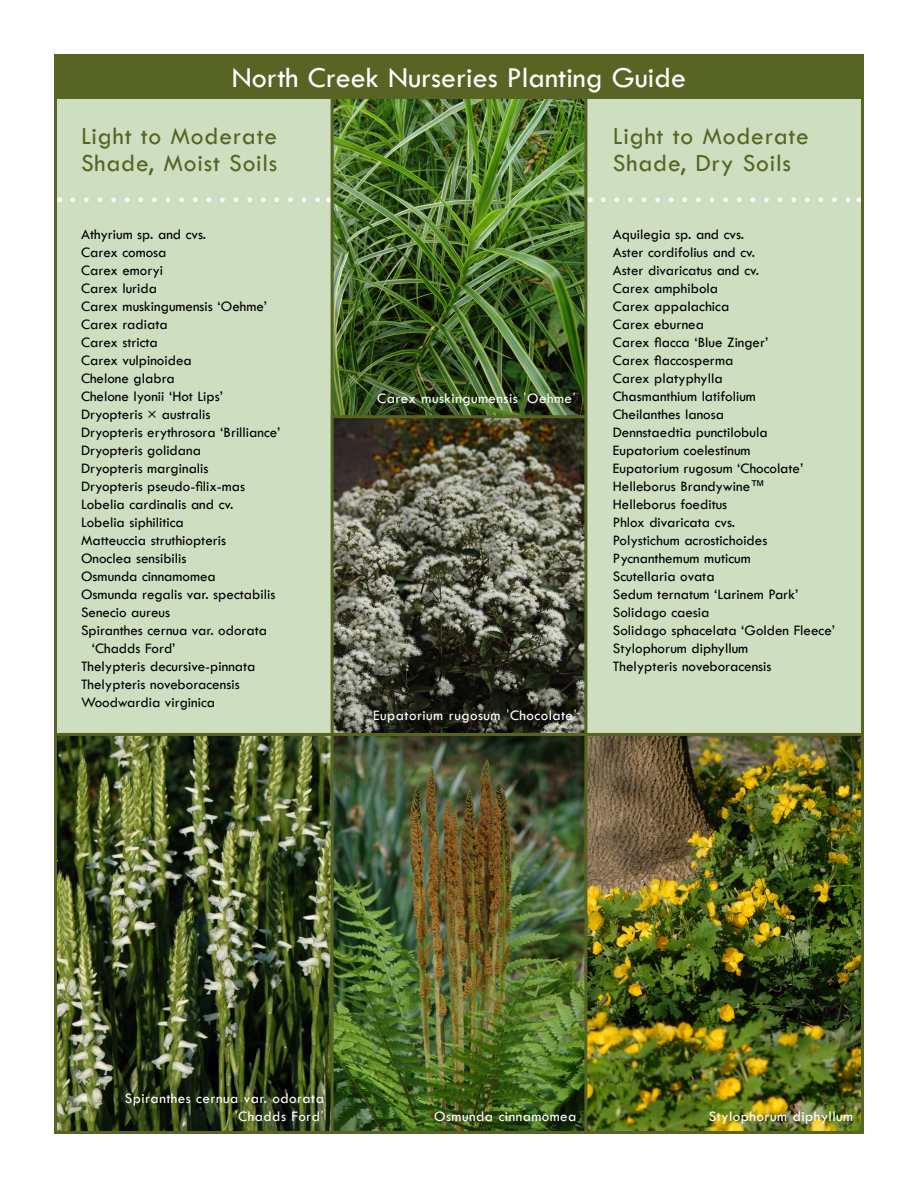
<style>
.page{position:relative;width:918px;height:1188px;background:#fff}
.page>*{position:absolute;margin:0;border:0;box-sizing:border-box;transform-origin:0 0}
.t1{font:30px "Tw Cen";color:#fff}
.t2{font:25.5px/27px "Tw Cen";letter-spacing:.03em;color:#576423}
.t3{font:15px/18px "Tw Cen";color:#000}
.t4{font:15px/18px "Tw Cen";letter-spacing:.03em;color:#fff;text-align:right}
.s1{font-family:"Adobe Garamond Pro"}
</style>
<div class="page">
<div style="left:54px;top:54px;width:810px;height:45px;background:#576423"></div>
<div style="left:586px;top:99px;width:278px;height:635px;background:#cedfc1"></div>
<svg style="left:603px;top:198px;width:248px;height:4px"></svg>
<div style="left:54px;top:99px;width:278px;height:635px;background:#cedfc1"></div>
<svg style="left:73px;top:198px;width:247px;height:4px"></svg>
<img style="left:334px;top:99px;width:250px;height:634px">
<img style="left:57px;top:736px;width:804px;height:395px">
<hr style="left:54px;top:99px;width:3px;height:1035px;background:#576423">
<hr style="left:54px;top:1131px;width:810px;height:3px;background:#576423">
<hr style="left:331px;top:99px;width:3px;height:1035px;background:#576423">
<hr style="left:56px;top:733px;width:806px;height:3px;background:#576423">
<hr style="left:584px;top:97px;width:3px;height:1035px;background:#576423">
<hr style="left:861px;top:99px;width:3px;height:1035px;background:#576423">
<hr style="left:332px;top:415px;width:254px;height:3px;background:#576423">
<h1 class="t1" style="left:232px;top:59px;width:456px">North Creek Nurseries Planting Guide</h1>
<h2 class="t2" style="left:81px;top:122px;width:198px">Light to Moderate<br>Shade, Moist Soils</h2>
<p class="t3" style="left:81px;top:226px;width:127px">Athyrium sp. and cvs.</p>
<p class="t3" style="left:81px;top:244px;width:87px">Carex comosa</p>
<p class="t3" style="left:81px;top:262px;width:84px">Carex emoryi</p>
<p class="t3" style="left:81px;top:280px;width:78px">Carex lurida</p>
<p class="t3" style="left:81px;top:298px;width:188px">Carex muskingumensis ‘Oehme’</p>
<p class="t3" style="left:81px;top:316px;width:88px">Carex radiata</p>
<p class="t3" style="left:81px;top:334px;width:78px">Carex stricta</p>
<p class="t3" style="left:81px;top:352px;width:112px">Carex vulpinoidea</p>
<p class="t3" style="left:81px;top:370px;width:95px">Chelone glabra</p>
<p class="t3" style="left:81px;top:388px;width:144px">Chelone lyonii ‘Hot Lips’</p>
<p class="t3" style="left:81px;top:406px;width:131px">Dryopteris × australis</p>
<p class="t3" style="left:81px;top:424px;width:201px">Dryopteris erythrosora ‘Brilliance’</p>
<p class="t3" style="left:81px;top:442px;width:122px">Dryopteris golidana</p>
<p class="t3" style="left:81px;top:460px;width:129px">Dryopteris marginalis</p>
<p class="t3" style="left:81px;top:478px;width:166px">Dryopteris pseudo-filix-mas</p>
<p class="t3" style="left:81px;top:496px;width:154px">Lobelia cardinalis and cv.</p>
<p class="t3" style="left:81px;top:514px;width:104px">Lobelia siphilitica</p>
<p class="t3" style="left:81px;top:532px;width:147px">Matteuccia struthiopteris</p>
<p class="t3" style="left:81px;top:550px;width:107px">Onoclea sensibilis</p>
<p class="t3" style="left:81px;top:568px;width:136px">Osmunda cinnamomea</p>
<p class="t3" style="left:81px;top:586px;width:196px">Osmunda regalis var. spectabilis</p>
<p class="t3" style="left:81px;top:604px;width:91px">Senecio aureus</p>
<p class="t3" style="left:81px;top:622px;width:188px">Spiranthes cernua var. odorata</p>
<p class="t3" style="left:92px;top:640px;width:85px">‘Chadds Ford’</p>
<p class="t3" style="left:81px;top:658px;width:176px">Thelypteris decursive-pinnata</p>
<p class="t3" style="left:81px;top:676px;width:160px">Thelypteris noveboracensis</p>
<p class="t3" style="left:81px;top:694px;width:136px">Woodwardia virginica</p>
<p class="t4" style="left:377px;top:389px;width:200px">Carex muskingumensis <span class="s1">'</span>Oehme<span class="s1">'</span></p>
<p class="t4" style="left:373px;top:706px;width:206px">Eupatorium rugosum <span class="s1">'</span>Chocolate<span class="s1">'</span></p>
<h2 class="t2" style="left:613px;top:122px;width:198px">Light to Moderate<br>Shade, Dry Soils</h2>
<p class="t3" style="left:613px;top:226px;width:224px">Aquilegia sp. and cvs.<br>Aster cordifolius and cv.<br>Aster divaricatus and cv.<br>Carex amphibola<br>Carex appalachica<br>Carex eburnea<br>Carex flacca ‘Blue Zinger’<br>Carex flaccosperma<br>Carex platyphylla<br>Chasmanthium latifolium<br>Cheilanthes lanosa<br>Dennstaedtia punctilobula<br>Eupatorium coelestinum<br>Eupatorium rugosum ‘Chocolate’<br>Helleborus Brandywine™<br>Helleborus foeditus<br>Phlox divaricata cvs.<br>Polystichum acrostichoides<br>Pycnanthemum muticum<br>Scutellaria ovata<br>Sedum ternatum ‘Larinem Park’<br>Solidago caesia<br>Solidago sphacelata ‘Golden Fleece’<br>Stylophorum diphyllum<br>Thelypteris noveboracensis</p>
<p class="t4" style="left:125px;top:1089px;width:201px">Spiranthes cernua var. odorata <span class="s1">'</span>Chadds Ford<span class="s1">'</span></p>
<p class="t4" style="left:434px;top:1107px;width:144px">Osmunda cinnamomea</p>
<p class="t4" style="left:709px;top:1107px;width:146px">Stylophorum diphyllum</p>
</div>
